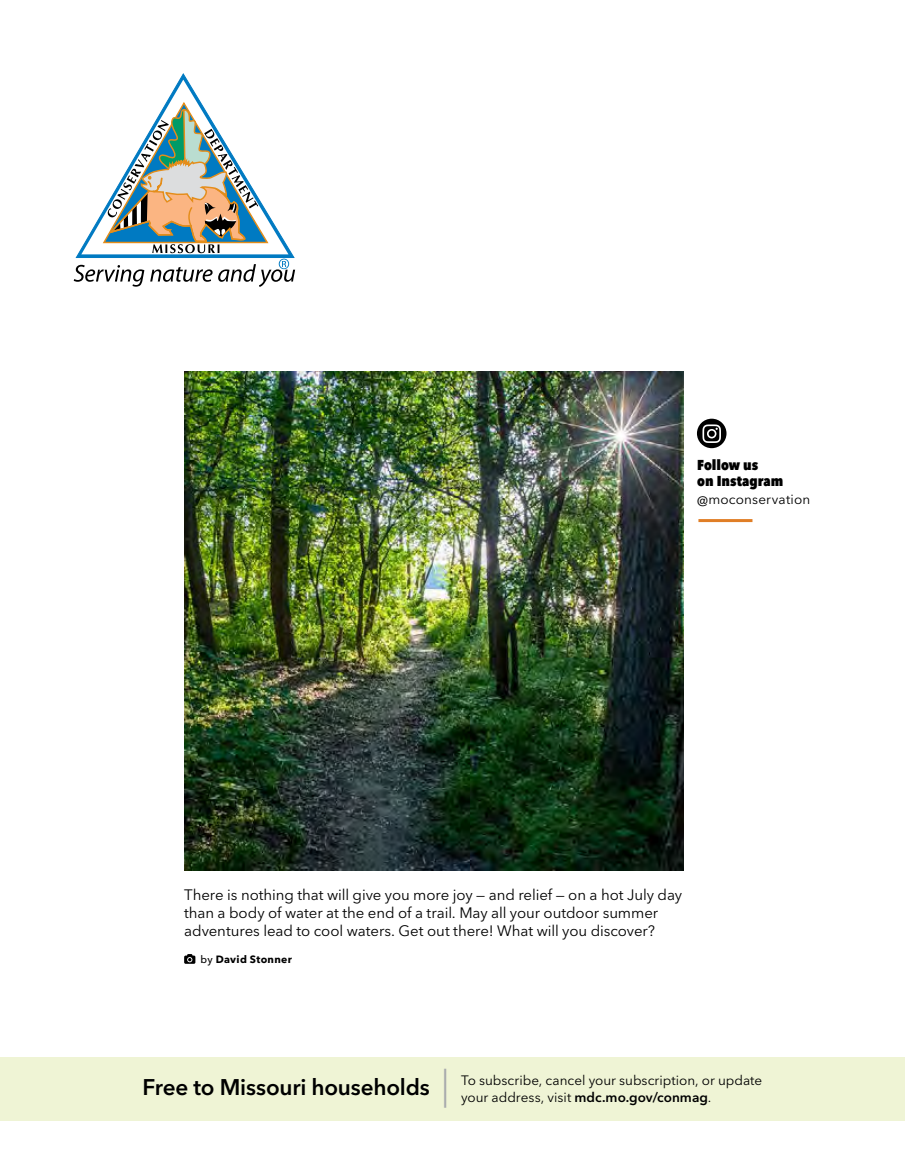
<style>
.page{position:relative;width:905px;height:1168px;background:#fff}
.page>*{position:absolute;margin:0;border:0;box-sizing:border-box;transform-origin:0 0}
.Back_cover_subscribe{font:600 22.5px "Avenir Next LT Pro";letter-spacing:-.01em;color:#000}
.Back_Cover_caption{font:15px/18px "Avenir Next LT Pro";letter-spacing:-.005em;color:#000}
.Bold_mini_headline{font:800 condensed 14.25px/15.8px "Avenir Next LT Pro";color:#000;scale:1.05 1}
.Back_cover_subscribe-2{font:13.5px/17.2px "Avenir Next LT Pro";color:#000}
.sidebar_TEXT_no_inde{font:13.5px "Avenir Next LT Pro";letter-spacing:.01em;color:#000}
.Back_Cover_photo_byl{font:700 10.5px "Avenir Next LT Pro";letter-spacing:.035em;color:#000}
.s1{font-weight:500}
.s2{font-size:39px;color:#a7a9ac}
.s3{font-weight:600}
</style>
<div class="page">
<div style="left:0;top:1058px;width:904px;height:63px;background:#eff4d5"></div>
<hr style="left:698px;top:519px;width:54px;height:3px;background:#e07e26">
<img style="left:184px;top:372px;width:499px;height:499px">
<svg style="left:184px;top:954px;width:11px;height:9px"></svg>
<div style="left:697px;top:418px;width:29px;height:30px;background:#000;border-radius:50%"></div>
<svg style="left:702px;top:424px;width:19px;height:19px"></svg>
<svg style="left:74px;top:73px;width:221px;height:214px"></svg>
<h2 class="Bold_mini_headline" style="left:697px;top:457px;width:83px">Follow us<br>on Instagram</h2>
<p class="sidebar_TEXT_no_inde" style="left:697px;top:491px;width:114px">@moconservation</p>
<p class="Back_Cover_caption" style="left:184px;top:886px;width:499px">There is nothing that will give you more joy — and relief — on a hot July day than a body of water at the end of a trail. May all your outdoor summer adventures lead to cool waters. Get out there! What will you discover?</p>
<p class="Back_Cover_photo_byl" style="left:201px;top:953px;width:93px"><span class="s1">by</span> David Stonner</p>
<p class="Back_cover_subscribe" style="left:142px;top:1073px;width:306px">Free to Missouri households <span class="s2">|</span></p>
<p class="Back_cover_subscribe-2" style="left:461px;top:1071px;width:303px">To subscribe, cancel your subscription, or update your address, visit <span class="s3">mdc.mo.gov/conmag</span>.</p>
</div>
